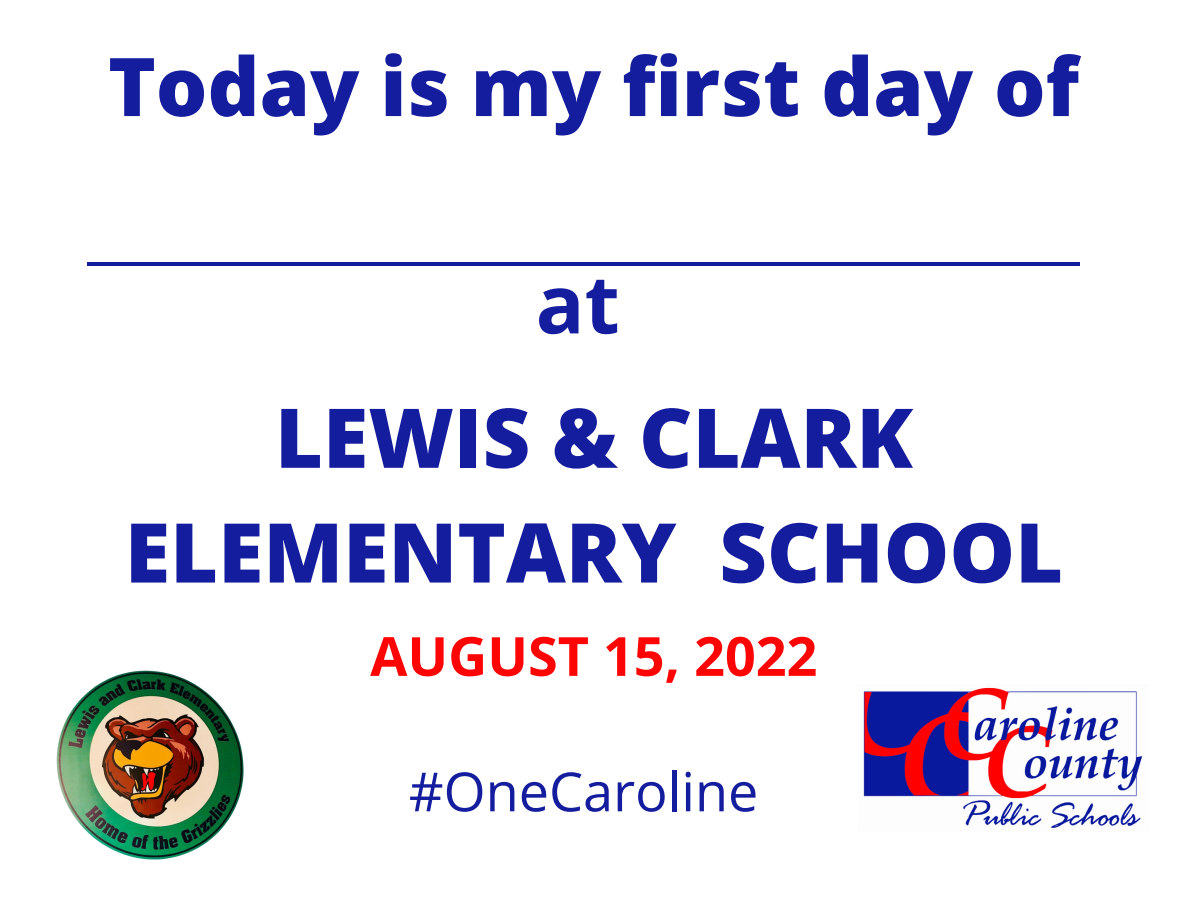
<style>
.page{position:relative;width:1188px;height:918px;background:#fff}
.page>*{position:absolute;margin:0;border:0;box-sizing:border-box;transform-origin:0 0}
.t1{font:800 82.5px/114.8px "Open Sans";color:#141d9e;text-align:center}
.t2{font:800 81px "Open Sans";color:#141d9e}
.t3{font:700 81px "Open Sans";color:#141d9e}
.t4{font:54px "Open Sans";color:#141d9e}
.t5{font:700 54px "Open Sans";color:#fd0405}
</style>
<div class="page">
<img style="left:863px;top:687px;width:280px;height:141px">
<img style="left:56px;top:670px;width:188px;height:190px">
<h2 class="t2" style="left:108px;top:30px;width:973px">Today is my first day of</h2>
<p class="t4" style="left:88px;top:200px;width:993px">_________________________________________</p>
<h2 class="t3" style="left:536px;top:247px;width:86px">at</h2>
<h1 class="t1" style="left:125px;top:378px;width:940px">LEWIS &amp; CLARK<br>ELEMENTARY SCHOOL</h1>
<p class="t5" style="left:370px;top:618px;width:449px">AUGUST 15, 2022</p>
<p class="t4" style="left:409px;top:754px;width:351px">#OneCaroline</p>
</div>
